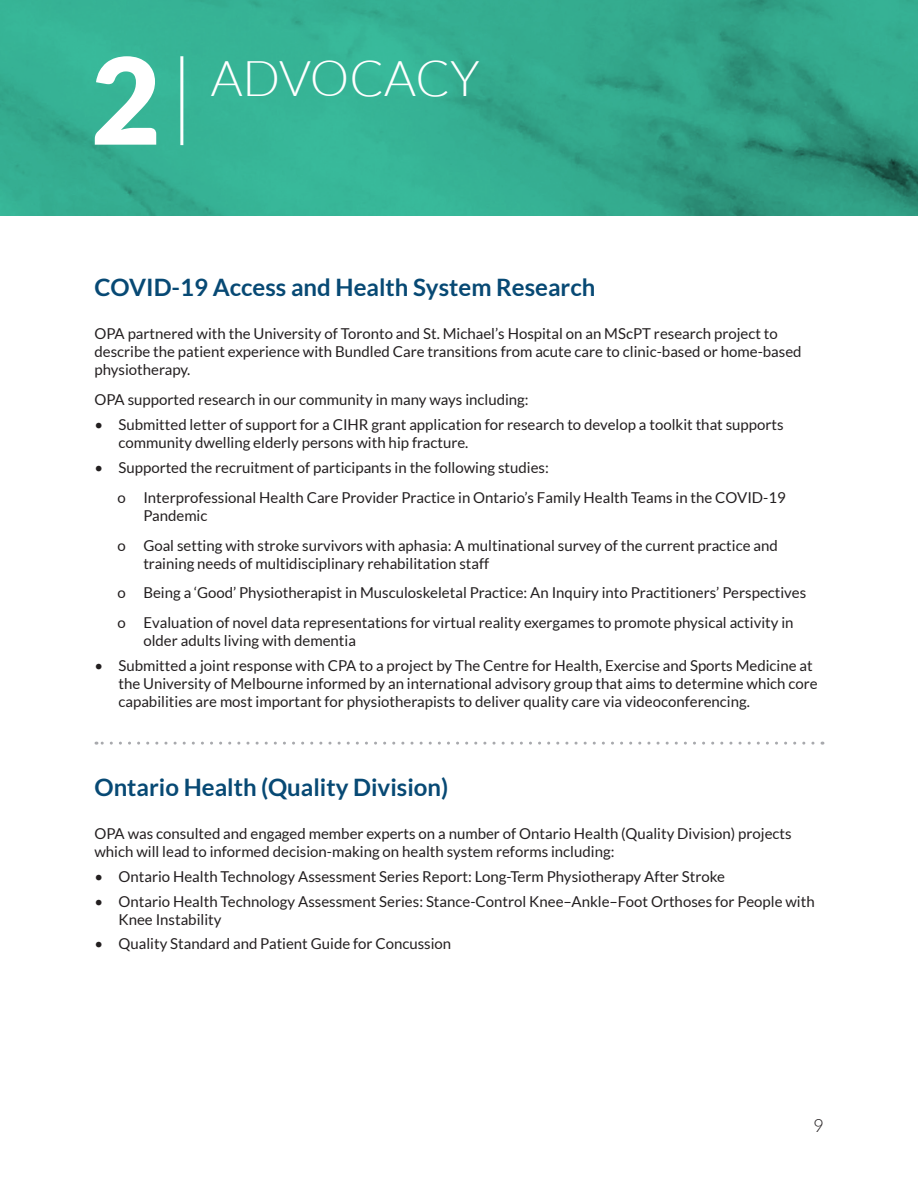
<style>
.page{position:relative;width:918px;height:1188px;background:#fff}
.page>*{position:absolute;margin:0;border:0;box-sizing:border-box;transform-origin:0 0}
.t1{font:900 120px "Lato";color:#fff}
.t2{font:300 49.5px "Lato";color:#fff}
.t3{font:700 24px "Lato";color:#074974}
.t4{font:300 18px "Lato";color:#231f20}
.OPA_Basic_Paragraph{font:15px/18px "Lato";color:#231f20}
</style>
<div class="page">
<img style="left:0;top:0;width:918px;height:215px">
<hr style="left:180px;top:56px;width:3px;height:89px;background:#fff">
<svg style="left:96px;top:742px;width:717px;height:3px"></svg>
<p class="t1" style="left:91px;top:30px;width:71px">2</p>
<p class="t2" style="left:211px;top:52px;width:271px">ADVOCACY</p>
<h2 class="t3" style="left:94px;top:274px;width:502px">COVID-19 Access and Health System Research</h2>
<p class="OPA_Basic_Paragraph" style="left:94px;top:325px;width:709px">OPA partnered with the University of Toronto and St. Michael’s Hospital on an MScPT research project to describe the patient experience with Bundled Care transitions from acute care to clinic-based or home-based physiotherapy.</p>
<p class="OPA_Basic_Paragraph" style="left:94px;top:391px;width:436px">OPA supported research in our community in many ways including:</p>
<p class="OPA_Basic_Paragraph" style="left:118px;top:416px;width:667px;text-indent:-24px">• Submitted letter of support for a CIHR grant application for research to develop a toolkit that supports community dwelling elderly persons with hip fracture.</p>
<p class="OPA_Basic_Paragraph" style="left:94px;top:458px;width:456px">• Supported the recruitment of participants in the following studies:</p>
<p class="OPA_Basic_Paragraph" style="left:143px;top:488px;width:644px;text-indent:-26px">o Interprofessional Health Care Provider Practice in Ontario’s Family Health Teams in the COVID-19<br>Pandemic</p>
<p class="OPA_Basic_Paragraph" style="left:143px;top:536px;width:636px;text-indent:-26px">o Goal setting with stroke survivors with aphasia: A multinational survey of the current practice and training needs of multidisciplinary rehabilitation staff</p>
<p class="OPA_Basic_Paragraph" style="left:118px;top:584px;width:690px">o Being a ‘Good’ Physiotherapist in Musculoskeletal Practice: An Inquiry into Practitioners’ Perspectives</p>
<p class="OPA_Basic_Paragraph" style="left:143px;top:614px;width:652px;text-indent:-26px">o Evaluation of novel data representations for virtual reality exergames to promote physical activity in older adults living with dementia</p>
<p class="OPA_Basic_Paragraph" style="left:118px;top:657px;width:701px;text-indent:-24px">• Submitted a joint response with CPA to a project by The Centre for Health, Exercise and Sports Medicine at the University of Melbourne informed by an international advisory group that aims to determine which core capabilities are most important for physiotherapists to deliver quality care via videoconferencing.</p>
<h2 class="t3" style="left:94px;top:773px;width:355px">Ontario Health (Quality Division)</h2>
<p class="OPA_Basic_Paragraph" style="left:94px;top:825px;width:699px">OPA was consulted and engaged member experts on a number of Ontario Health (Quality Division) projects which will lead to informed decision-making on health system reforms including:</p>
<p class="OPA_Basic_Paragraph" style="left:94px;top:867px;width:632px">• Ontario Health Technology Assessment Series Report: Long-Term Physiotherapy After Stroke</p>
<p class="OPA_Basic_Paragraph" style="left:118px;top:892px;width:698px;text-indent:-24px">• Ontario Health Technology Assessment Series: Stance-Control Knee–Ankle–Foot Orthoses for People with<br>Knee Instability</p>
<p class="OPA_Basic_Paragraph" style="left:94px;top:935px;width:358px">• Quality Standard and Patient Guide for Concussion</p>
<p class="t4" style="left:813px;top:1116px;width:12px">9</p>
</div>
